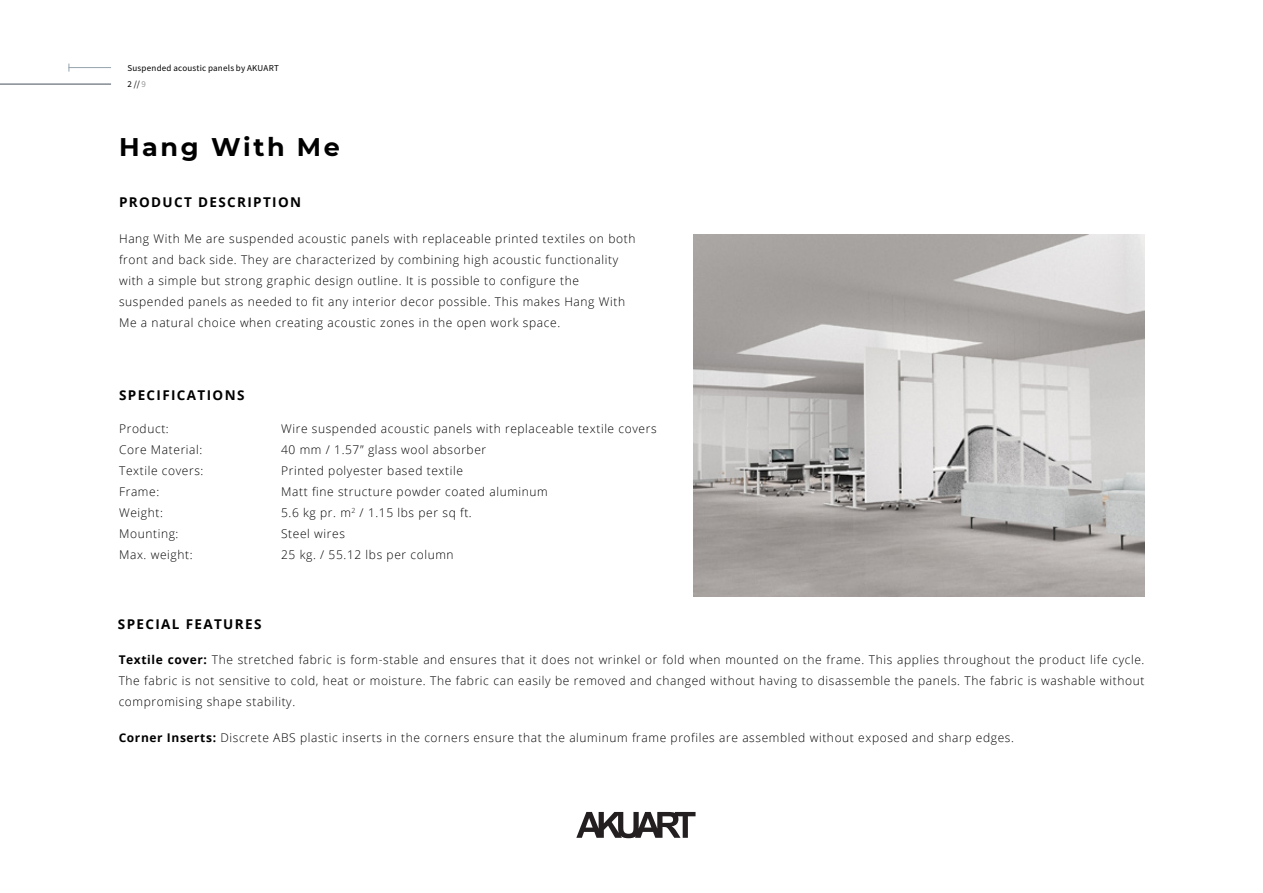
<style>
.page{position:relative;width:1263px;height:893px;background:#fff}
.page>*{position:absolute;margin:0;border:0;box-sizing:border-box;transform-origin:0 0}
.t1{font:700 25.5px "Montserrat";letter-spacing:.1em;color:#000}
.t2{font:700 13.5px "Open Sans";letter-spacing:.1em;color:#000}
.t3{font:300 12px/21px "Open Sans";letter-spacing:.05em;color:#000}
.t4{font:9px/16.5px "Source Sans Pro";letter-spacing:.02em;color:#000}
.s1{color:#939598}
.s2{font-weight:700}
</style>
<div class="page">
<hr style="left:0;top:84px;width:111px;height:1px;background:#43525a">
<hr style="left:69px;top:67px;width:42px;height:1px;background:#95a3ab">
<svg style="left:576px;top:812px;width:119px;height:26px"></svg>
<img style="left:693px;top:234px;width:451px;height:362px">
<p class="t4" style="left:128px;top:59px;width:153px">Suspended acoustic panels by AKUART<br>2 // <span class="s1">9</span></p>
<h1 class="t1" style="left:119px;top:128px;width:222px">Hang With Me</h1>
<p class="t2" style="left:119px;top:192px;width:184px">PRODUCT DESCRIPTION</p>
<p class="t3" style="left:119px;top:227px;width:518px">Hang With Me are suspended acoustic panels with replaceable printed textiles on both front and back side. They are characterized by combining high acoustic functionality with a simple but strong graphic design outline. It is possible to configure the suspended panels as needed to fit any interior decor possible. This makes Hang With Me a natural choice when creating acoustic zones in the open work space.</p>
<p class="t2" style="left:119px;top:385px;width:127px">SPECIFICATIONS</p>
<p class="t3" style="left:119px;top:418px;width:51px">Product:</p>
<p class="t3" style="left:281px;top:418px;width:377px">Wire suspended acoustic panels with replaceable textile covers</p>
<p class="t3" style="left:119px;top:439px;width:85px">Core Material:</p>
<p class="t3" style="left:281px;top:439px;width:207px">40 mm / 1.57” glass wool absorber</p>
<p class="t3" style="left:119px;top:460px;width:86px">Textile covers:</p>
<p class="t3" style="left:281px;top:460px;width:183px">Printed polyester based textile</p>
<p class="t3" style="left:119px;top:481px;width:42px">Frame:</p>
<p class="t3" style="left:281px;top:481px;width:268px">Matt fine structure powder coated aluminum</p>
<p class="t3" style="left:119px;top:502px;width:45px">Weight:</p>
<p class="t3" style="left:281px;top:502px;width:192px">5.6 kg pr. m<sup>2</sup> / 1.15 lbs per sq ft.</p>
<p class="t3" style="left:119px;top:523px;width:61px">Mounting:</p>
<p class="t3" style="left:281px;top:523px;width:65px">Steel wires</p>
<p class="t3" style="left:119px;top:544px;width:75px">Max. weight:</p>
<p class="t3" style="left:281px;top:544px;width:174px">25 kg. / 55.12 lbs per column</p>
<p class="t2" style="left:118px;top:615px;width:145px">SPECIAL FEATURES</p>
<p class="t3" style="left:119px;top:649px;width:1027px;text-align:justify"><span class="s2">Textile cover:</span> The stretched fabric is form-stable and ensures that it does not wrinkel or fold when mounted on the frame. This applies throughout the product life cycle.<br>The fabric is not sensitive to cold, heat or moisture. The fabric can easily be removed and changed without having to disassemble the panels. The fabric is washable without compromising shape stability.</p>
<p class="t3" style="left:119px;top:727px;width:897px"><span class="s2">Corner Inserts:</span> Discrete ABS plastic inserts in the corners ensure that the aluminum frame profiles are assembled without exposed and sharp edges.</p>
</div>
